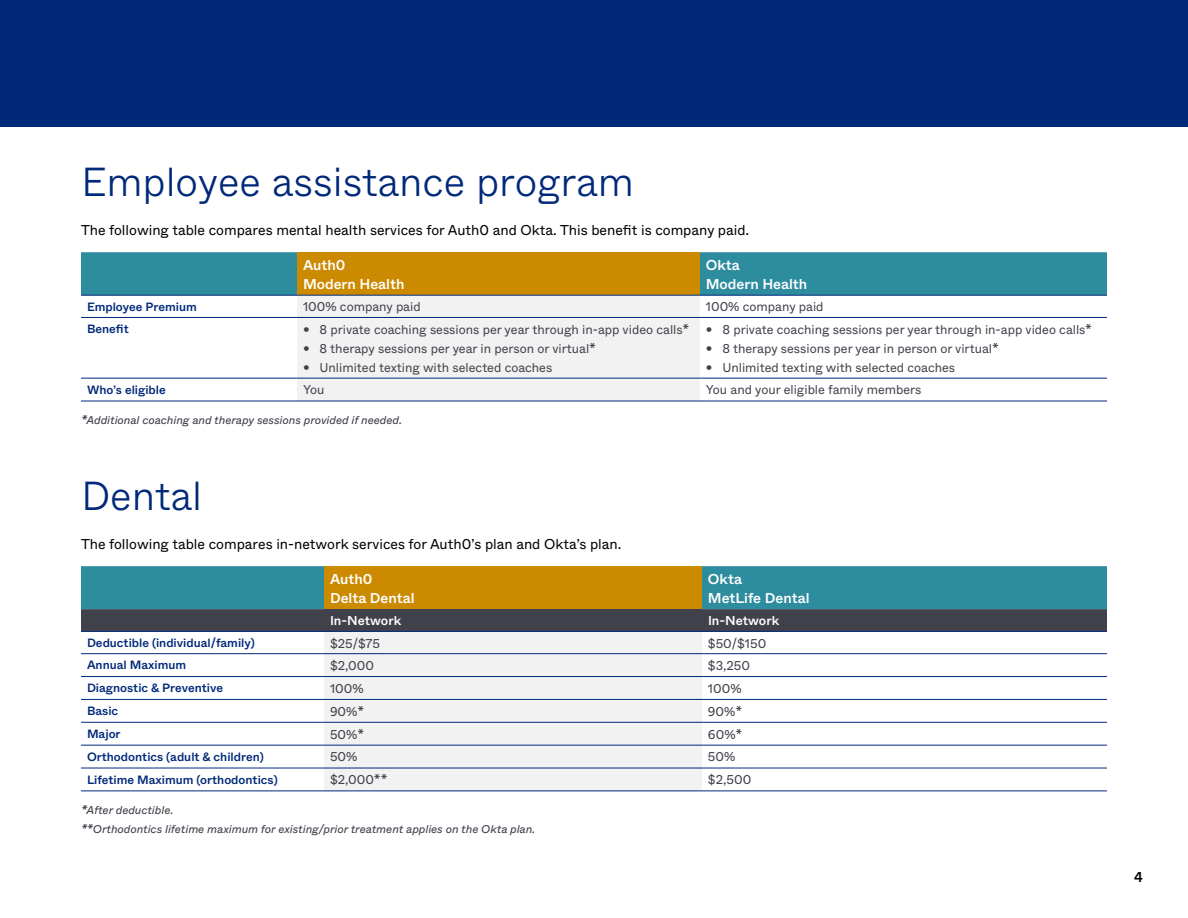
<style>
.page{position:relative;width:1188px;height:918px;background:#fff}
.page>*{position:absolute;margin:0;border:0;box-sizing:border-box;transform-origin:0 0}
.t1{font:300 40.5px "ABC Whyte";color:#00297a}
.t2{font:14.25px "ABC Whyte";color:#000}
.t3{font:500 14.25px/19.5px "ABC Whyte";color:#fff}
.t4{font:500 14.25px "ABC Whyte";color:#000}
.t5{font:12.75px "ABC Whyte";color:#41414b}
.t6{font:500 12.75px "ABC Whyte";color:#fff}
.t7{font:500 12px "ABC Whyte";color:#00297a}
.t8{font:italic 11.25px/19.2px "ABC Whyte";color:#41414b}
</style>
<div class="page">
<div style="left:0;top:0;width:1188px;height:127px;background:#00297a"></div>
<div style="left:81px;top:252px;width:1026px;height:43px;background:#2d8c9e"></div>
<div style="left:297px;top:252px;width:403px;height:43px;background:#cc8a00"></div>
<div style="left:297px;top:296px;width:403px;height:105px;background:#f2f2f2"></div>
<hr style="left:81px;top:295px;width:216px;height:1px;background:#00297a">
<hr style="left:297px;top:295px;width:403px;height:1px;background:#00297a">
<hr style="left:700px;top:295px;width:407px;height:1px;background:#00297a">
<hr style="left:81px;top:317px;width:216px;height:1px;background:#00297a">
<hr style="left:297px;top:317px;width:403px;height:1px;background:#00297a">
<hr style="left:700px;top:317px;width:407px;height:1px;background:#00297a">
<hr style="left:81px;top:378px;width:216px;height:1px;background:#00297a">
<hr style="left:297px;top:378px;width:403px;height:1px;background:#00297a">
<hr style="left:700px;top:378px;width:407px;height:1px;background:#00297a">
<hr style="left:81px;top:401px;width:216px;height:1px;background:#00297a">
<hr style="left:297px;top:401px;width:403px;height:1px;background:#00297a">
<hr style="left:700px;top:401px;width:407px;height:1px;background:#00297a">
<div style="left:81px;top:566px;width:1026px;height:43px;background:#2d8c9e"></div>
<div style="left:324px;top:566px;width:378px;height:43px;background:#cc8a00"></div>
<div style="left:81px;top:609px;width:1026px;height:22px;background:#41414b"></div>
<div style="left:324px;top:609px;width:378px;height:22px;background:#41414b"></div>
<div style="left:324px;top:632px;width:378px;height:159px;background:#f2f2f2"></div>
<hr style="left:81px;top:631px;width:243px;height:1px;background:#00297a">
<hr style="left:324px;top:631px;width:378px;height:1px;background:#00297a">
<hr style="left:702px;top:631px;width:405px;height:1px;background:#00297a">
<hr style="left:81px;top:653px;width:243px;height:1px;background:#00297a">
<hr style="left:324px;top:653px;width:378px;height:1px;background:#00297a">
<hr style="left:702px;top:653px;width:405px;height:1px;background:#00297a">
<hr style="left:81px;top:676px;width:243px;height:1px;background:#00297a">
<hr style="left:324px;top:676px;width:378px;height:1px;background:#00297a">
<hr style="left:702px;top:676px;width:405px;height:1px;background:#00297a">
<hr style="left:81px;top:699px;width:243px;height:1px;background:#00297a">
<hr style="left:324px;top:699px;width:378px;height:1px;background:#00297a">
<hr style="left:702px;top:699px;width:405px;height:1px;background:#00297a">
<hr style="left:81px;top:722px;width:243px;height:1px;background:#00297a">
<hr style="left:324px;top:722px;width:378px;height:1px;background:#00297a">
<hr style="left:702px;top:722px;width:405px;height:1px;background:#00297a">
<hr style="left:81px;top:745px;width:243px;height:1px;background:#00297a">
<hr style="left:324px;top:745px;width:378px;height:1px;background:#00297a">
<hr style="left:702px;top:745px;width:405px;height:1px;background:#00297a">
<hr style="left:81px;top:768px;width:243px;height:1px;background:#00297a">
<hr style="left:324px;top:768px;width:378px;height:1px;background:#00297a">
<hr style="left:702px;top:768px;width:405px;height:1px;background:#00297a">
<hr style="left:81px;top:791px;width:243px;height:1px;background:#00297a">
<hr style="left:324px;top:791px;width:378px;height:1px;background:#00297a">
<hr style="left:702px;top:791px;width:405px;height:1px;background:#00297a">
<h1 class="t1" style="left:81px;top:150px;width:555px">Employee assistance program</h1>
<p class="t2" style="left:81px;top:219px;width:670px">The following table compares mental health services for Auth0 and Okta. This benefit is company paid.</p>
<p class="t3" style="left:303px;top:254px;width:103px">Auth0<br>Modern Health</p>
<p class="t3" style="left:706px;top:254px;width:103px">Okta<br>Modern Health</p>
<p class="t7" style="left:87px;top:297px;width:111px">Employee Premium</p>
<p class="t5" style="left:303px;top:297px;width:119px">100% company paid</p>
<p class="t5" style="left:706px;top:297px;width:119px">100% company paid</p>
<p class="t7" style="left:87px;top:320px;width:43px">Benefit</p>
<p class="t5" style="left:303px;top:319px;width:388px">• 8 private coaching sessions per year through in-app video calls*</p>
<p class="t5" style="left:303px;top:339px;width:295px">• 8 therapy sessions per year in person or virtual*</p>
<p class="t5" style="left:303px;top:358px;width:251px">• Unlimited texting with selected coaches</p>
<p class="t5" style="left:706px;top:319px;width:388px">• 8 private coaching sessions per year through in-app video calls*</p>
<p class="t5" style="left:706px;top:339px;width:295px">• 8 therapy sessions per year in person or virtual*</p>
<p class="t5" style="left:706px;top:358px;width:251px">• Unlimited texting with selected coaches</p>
<p class="t7" style="left:87px;top:380px;width:80px">Who’s eligible</p>
<p class="t5" style="left:303px;top:380px;width:23px">You</p>
<p class="t5" style="left:706px;top:380px;width:217px">You and your eligible family members</p>
<p class="t8" style="left:81px;top:409px;width:323px">*Additional coaching and therapy sessions provided if needed.</p>
<h1 class="t1" style="left:81px;top:464px;width:123px">Dental</h1>
<p class="t2" style="left:81px;top:533px;width:542px">The following table compares in-network services for Auth0’s plan and Okta’s plan.</p>
<p class="t3" style="left:330px;top:568px;width:86px">Auth0<br>Delta Dental</p>
<p class="t3" style="left:708px;top:568px;width:103px">Okta<br>MetLife Dental</p>
<p class="t6" style="left:330px;top:611px;width:73px">In-Network</p>
<p class="t6" style="left:708px;top:611px;width:73px">In-Network</p>
<p class="t7" style="left:87px;top:633px;width:169px">Deductible (individual/family)</p>
<p class="t5" style="left:330px;top:633px;width:51px">$25/$75</p>
<p class="t5" style="left:708px;top:633px;width:60px">$50/$150</p>
<p class="t7" style="left:87px;top:656px;width:101px">Annual Maximum</p>
<p class="t5" style="left:330px;top:656px;width:45px">$2,000</p>
<p class="t5" style="left:708px;top:656px;width:44px">$3,250</p>
<p class="t7" style="left:87px;top:679px;width:138px">Diagnostic &amp; Preventive</p>
<p class="t5" style="left:330px;top:678px;width:35px">100%</p>
<p class="t5" style="left:708px;top:678px;width:35px">100%</p>
<p class="t7" style="left:87px;top:701px;width:33px">Basic</p>
<p class="t5" style="left:330px;top:701px;width:36px">90%*</p>
<p class="t5" style="left:708px;top:701px;width:36px">90%*</p>
<p class="t7" style="left:87px;top:724px;width:35px">Major</p>
<p class="t5" style="left:330px;top:724px;width:36px">50%*</p>
<p class="t5" style="left:708px;top:724px;width:36px">60%*</p>
<p class="t7" style="left:87px;top:747px;width:178px">Orthodontics (adult &amp; children)</p>
<p class="t5" style="left:330px;top:747px;width:29px">50%</p>
<p class="t5" style="left:708px;top:747px;width:29px">50%</p>
<p class="t7" style="left:87px;top:770px;width:192px">Lifetime Maximum (orthodontics)</p>
<p class="t5" style="left:330px;top:770px;width:59px">$2,000**</p>
<p class="t5" style="left:708px;top:770px;width:45px">$2,500</p>
<p class="t8" style="left:81px;top:799px;width:456px">*After deductible.<br>**Orthodontics lifetime maximum for existing/prior treatment applies on the Okta plan.</p>
<p class="t4" style="left:1134px;top:866px;width:10px">4</p>
</div>
